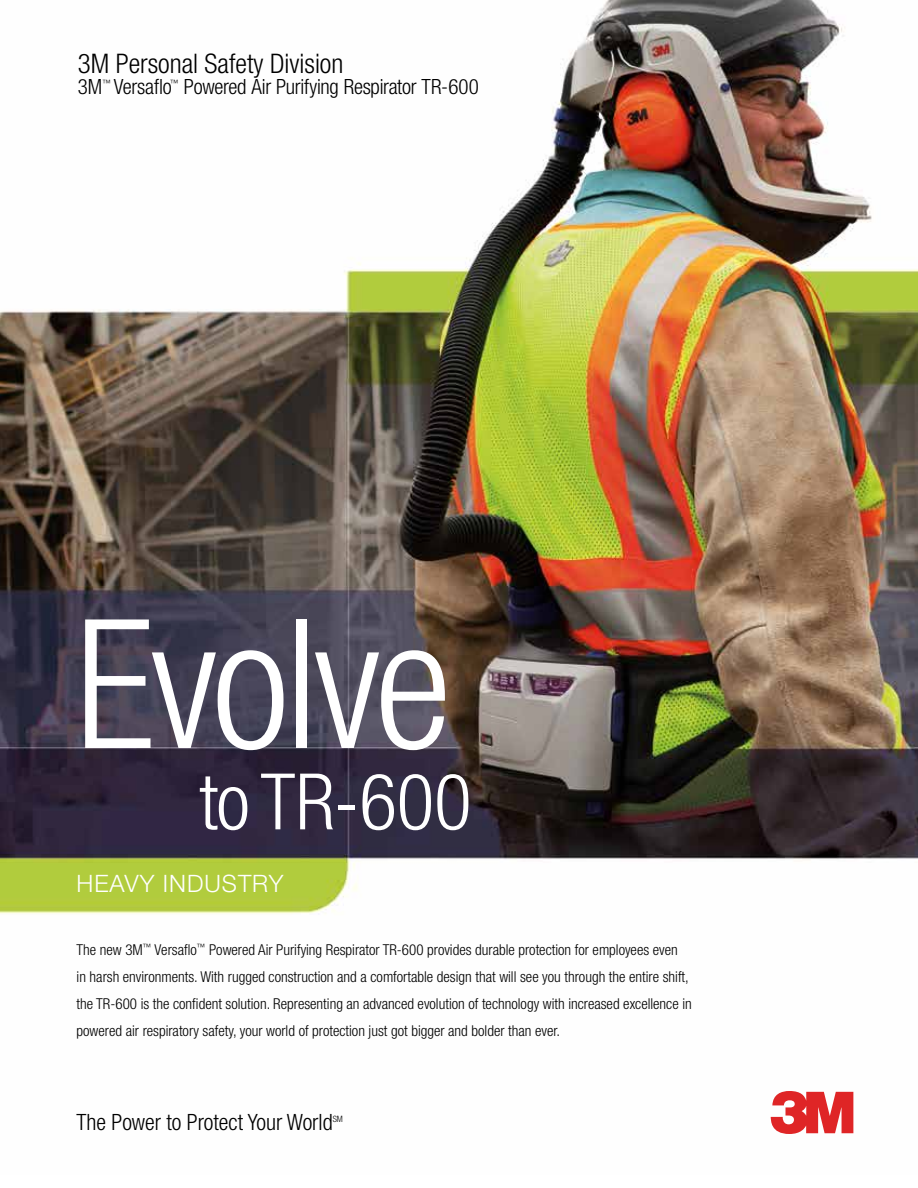
<style>
.page{position:relative;width:918px;height:1188px;background:#fff}
.page>*{position:absolute;margin:0;border:0;box-sizing:border-box;transform-origin:0 0}
.t1{font:300 condensed 180px "Helvetica Neue LT Std";letter-spacing:-.025em;color:#fff}
.t2{font:300 condensed 78px "Helvetica Neue LT Std";color:#fff}
.t3{font:300 condensed 27px "Helvetica Neue LT Std";color:#000}
.t4{font:300 24px "Helvetica Neue LT Std";letter-spacing:.04em;color:#fff}
.t5{font:300 condensed 22.5px "Helvetica Neue LT Std";color:#000}
.t6{font:300 condensed 21px "Helvetica Neue LT Std";letter-spacing:-.01em;color:#000}
.t7{font:300 condensed 15px/27px "Helvetica Neue LT Std";color:#000}
.t8{font:300 condensed 8.7px "Helvetica Neue LT Std";color:#000}
</style>
<div class="page">
<img style="left:0;top:0;width:918px;height:1134px">
<svg style="left:770px;top:1091px;width:83px;height:43px"></svg>
<h3 class="t3" style="left:78px;top:48px;width:267px">3M Personal Safety Division</h3>
<h3 class="t6" style="left:78px;top:75px;width:26px">3M</h3>
<p class="t8" style="left:102px;top:78px;width:10px">™</p>
<h3 class="t6" style="left:114px;top:75px;width:60px">Versaflo</h3>
<p class="t8" style="left:170px;top:78px;width:10px">™</p>
<h3 class="t6" style="left:184px;top:75px;width:297px">Powered Air Purifying Respirator TR-600</h3>
<h1 class="t1" style="left:75px;top:581px;width:378px">Evolve</h1>
<h2 class="t2" style="left:199px;top:757px;width:274px">to TR-600</h2>
<h3 class="t4" style="left:77px;top:869px;width:209px">HEAVY INDUSTRY</h3>
<p class="t7" style="left:77px;top:936px;width:617px">The new 3M<sup>™</sup> Versaflo<sup>™</sup> Powered Air Purifying Respirator TR-600 provides durable protection for employees even<br>in harsh environments. With rugged construction and a comfortable design that will see you through the entire shift, the TR-600 is the confident solution. Representing an advanced evolution of technology with increased excellence in powered air respiratory safety, your world of protection just got bigger and bolder than ever.</p>
<h3 class="t5" style="left:77px;top:1109px;width:258px">The Power to Protect Your World</h3>
<p class="t8" style="left:333px;top:1114px;width:12px">SM</p>
</div>
